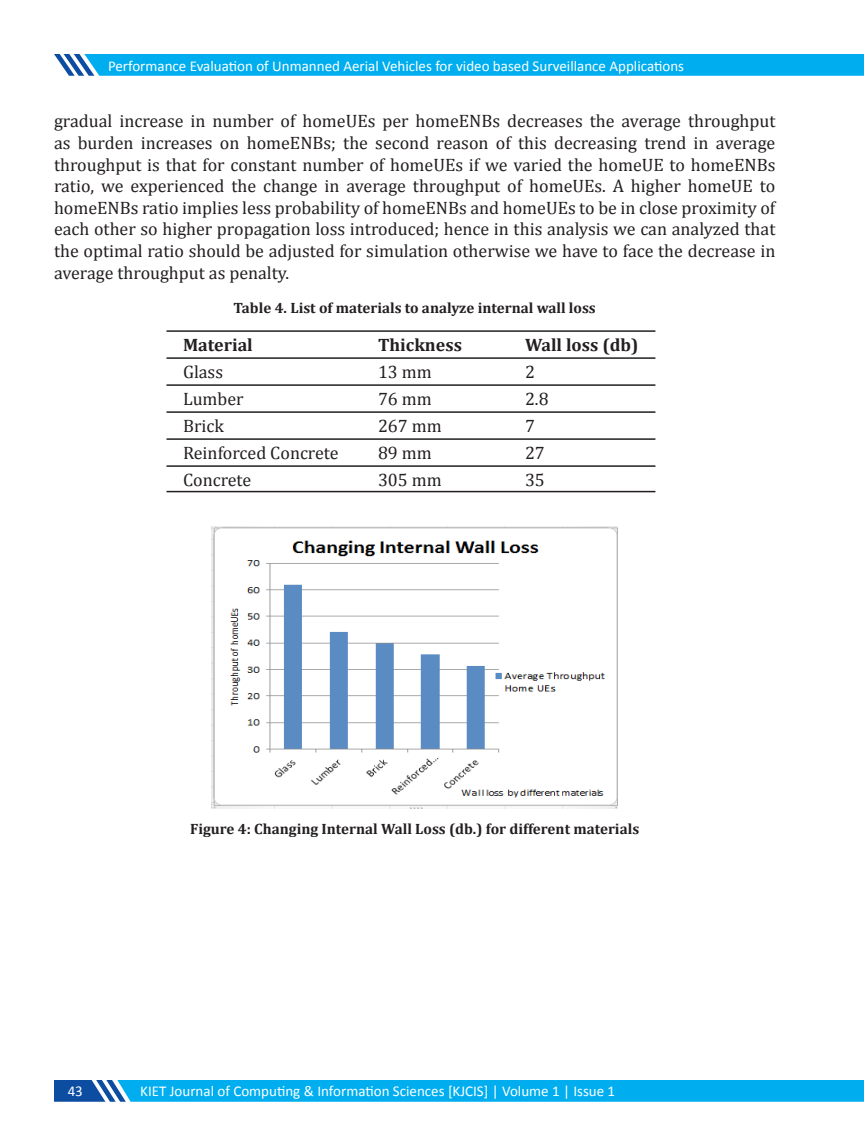
<style>
.page{position:relative;width:864px;height:1134px;background:#fff}
.page>*{position:absolute;margin:0;border:0;box-sizing:border-box;transform-origin:0 0}
.t1{font:18px/21.6px "Cambria";color:#231f20;text-align:justify}
.t2{font:700 18px "Cambria";color:#231f20}
.t3{font:15px "Calibri";color:#fff}
.t4{font:700 15px "Cambria";color:#231f20}
</style>
<div class="page">
<svg style="left:54px;top:54px;width:810px;height:22px;background:#09aeed"></svg>
<hr style="left:166px;top:330px;width:489px;height:2px;background:#231f20">
<hr style="left:166px;top:357px;width:489px;height:2px;background:#231f20">
<hr style="left:166px;top:384px;width:489px;height:2px;background:#231f20">
<hr style="left:166px;top:411px;width:489px;height:2px;background:#231f20">
<hr style="left:166px;top:438px;width:489px;height:2px;background:#231f20">
<hr style="left:166px;top:491px;width:489px;height:1px;background:#231f20">
<hr style="left:166px;top:465px;width:489px;height:2px;background:#231f20">
<img style="left:212px;top:527px;width:406px;height:281px">
<svg style="left:54px;top:1080px;width:810px;height:22px;background:#08a9ea"></svg>
<p class="t3" style="left:108px;top:56px;width:578px">Performance Evaluation of Unmanned Aerial Vehicles for video based Surveillance Applications</p>
<p class="t1" style="left:54px;top:110px;width:723px">gradual increase in number of homeUEs per homeENBs decreases the average throughput as burden increases on homeENBs; the second reason of this decreasing trend in average throughput is that for constant number of homeUEs if we varied the homeUE to homeENBs ratio, we experienced the change in average throughput of homeUEs. A higher homeUE to homeENBs ratio implies less probability of homeENBs and homeUEs to be in close proximity of each other so higher propagation loss introduced; hence in this analysis we can analyzed that the optimal ratio should be adjusted for simulation otherwise we have to face the decrease in average throughput as penalty.</p>
<p class="t4" style="left:234px;top:299px;width:364px">Table 4. List of materials to analyze internal wall loss</p>
<p class="t2" style="left:183px;top:334px;width:71px">Material</p>
<p class="t2" style="left:378px;top:334px;width:85px">Thickness</p>
<p class="t2" style="left:525px;top:334px;width:115px">Wall loss (db)</p>
<p class="t1" style="left:183px;top:361px;width:42px">Glass</p>
<p class="t1" style="left:378px;top:361px;width:55px">13 mm</p>
<p class="t1" style="left:525px;top:361px;width:11px">2</p>
<p class="t1" style="left:183px;top:388px;width:62px">Lumber</p>
<p class="t1" style="left:378px;top:388px;width:55px">76 mm</p>
<p class="t1" style="left:525px;top:388px;width:25px">2.8</p>
<p class="t1" style="left:183px;top:415px;width:42px">Brick</p>
<p class="t1" style="left:378px;top:415px;width:65px">267 mm</p>
<p class="t1" style="left:525px;top:415px;width:11px">7</p>
<p class="t1" style="left:183px;top:442px;width:157px">Reinforced Concrete</p>
<p class="t1" style="left:378px;top:442px;width:55px">89 mm</p>
<p class="t1" style="left:525px;top:442px;width:21px">27</p>
<p class="t1" style="left:183px;top:469px;width:70px">Concrete</p>
<p class="t1" style="left:378px;top:469px;width:65px">305 mm</p>
<p class="t1" style="left:525px;top:469px;width:21px">35</p>
<p class="t4" style="left:190px;top:820px;width:451px">Figure 4: Changing Internal Wall Loss (db.) for different materials</p>
<p class="t3" style="left:68px;top:1081px;width:17px">43</p>
<p class="t3" style="left:140px;top:1081px;width:476px">KIET Journal of Computing &amp; Information Sciences [KJCIS] | Volume 1 | Issue 1</p>
</div>
